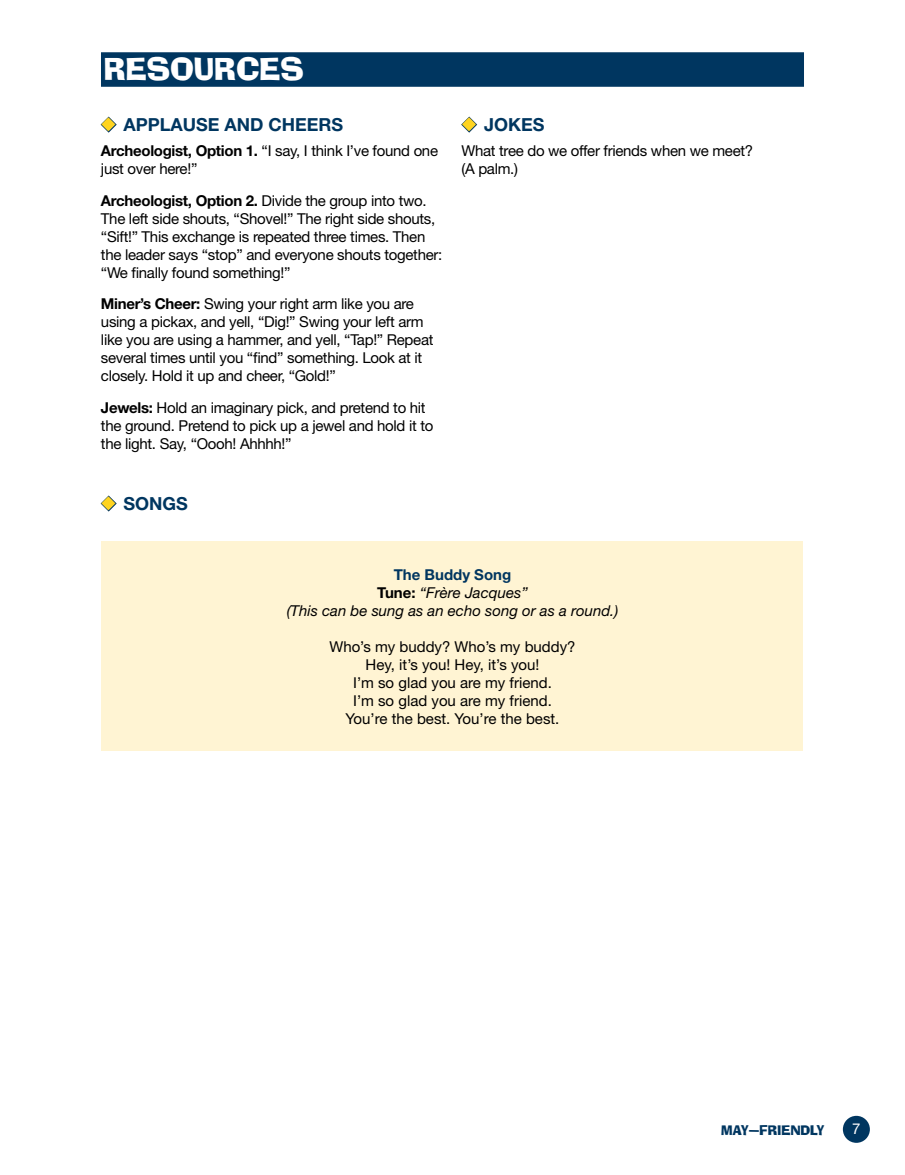
<style>
.page{position:relative;width:905px;height:1175px;background:#fff}
.page>*{position:absolute;margin:0;border:0;box-sizing:border-box;transform-origin:0 0}
.t1{font:34.5px "Ad Lib ICG";color:#fff}
.t2{font:700 18px "Helvetica Neue";color:#003660}
.t3{font:15px/18px "Helvetica Neue";letter-spacing:-.02em;color:#000}
.t4{font:15px/18px "Helvetica Neue";color:#000;text-align:center}
.t5{font:italic 15px/18px "Helvetica Neue";color:#000;text-align:center}
.t6{font:15px "Ad Lib ICG";color:#003660}
.t7{font:15px "Helvetica Neue";color:#fff}
.s1{color:#ffd420}
.s2{font-weight:700}
.s3{font-weight:700;font-style:normal;color:#003660}
.s4{font-weight:700;font-style:normal}
</style>
<div class="page">
<div style="left:842px;top:1115px;width:27px;height:27px;background:#003660;border-radius:50%"></div>
<svg style="left:100px;top:495px;width:17px;height:17px"></svg>
<div style="left:102px;top:541px;width:701px;height:210px;background:#fff4d3"></div>
<div style="left:101px;top:52px;width:703px;height:35px;background:#003660"></div>
<svg style="left:100px;top:116px;width:17px;height:17px"></svg>
<svg style="left:461px;top:116px;width:17px;height:17px"></svg>
<h1 class="t1" style="left:104px;top:49px;width:201px">RESOURCES</h1>
<p class="t2" style="left:101px;top:114px;width:244px"><span class="s1">◆</span> APPLAUSE AND CHEERS</p>
<p class="t3" style="left:101px;top:142px;width:338px"><span class="s2">Archeologist, Option 1.</span> “I say, I think I’ve found one just over here!”</p>
<p class="t3" style="left:101px;top:191px;width:343px"><span class="s2">Archeologist, Option 2.</span> Divide the group into two.<br>The left side shouts, “Shovel!” The right side shouts, “Sift!” This exchange is repeated three times. Then the leader says “stop” and everyone shouts together: “We finally found something!”</p>
<p class="t3" style="left:101px;top:295px;width:334px"><span class="s2">Miner’s Cheer:</span> Swing your right arm like you are using a pickax, and yell, “Dig!” Swing your left arm like you are using a hammer, and yell, “Tap!” Repeat several times until you “find” something. Look at it closely. Hold it up and cheer, “Gold!”</p>
<p class="t3" style="left:101px;top:398px;width:334px"><span class="s2">Jewels:</span> Hold an imaginary pick, and pretend to hit the ground. Pretend to pick up a jewel and hold it to the light. Say, “Oooh! Ahhhh!”</p>
<p class="t2" style="left:101px;top:493px;width:88px"><span class="s1">◆</span> SONGS</p>
<p class="t2" style="left:461px;top:114px;width:84px"><span class="s1">◆</span> JOKES</p>
<p class="t3" style="left:461px;top:142px;width:293px">What tree do we offer friends when we meet? (A palm.)</p>
<p class="t5" style="left:287px;top:566px;width:333px"><span class="s3">The Buddy Song<br></span><span class="s4">Tune:</span> “Frère Jacques”<br>(This can be sung as an echo song or as a round.)</p>
<p class="t4" style="left:329px;top:638px;width:247px">Who’s my buddy? Who’s my buddy?<br>Hey, it’s you! Hey, it’s you!<br>I’m so glad you are my friend.<br>I’m so glad you are my friend.<br>You’re the best. You’re the best.</p>
<p class="t6" style="left:721px;top:1120px;width:105px">MAY—FRIENDLY</p>
<p class="t7" style="left:852px;top:1119px;width:10px">7</p>
</div>
